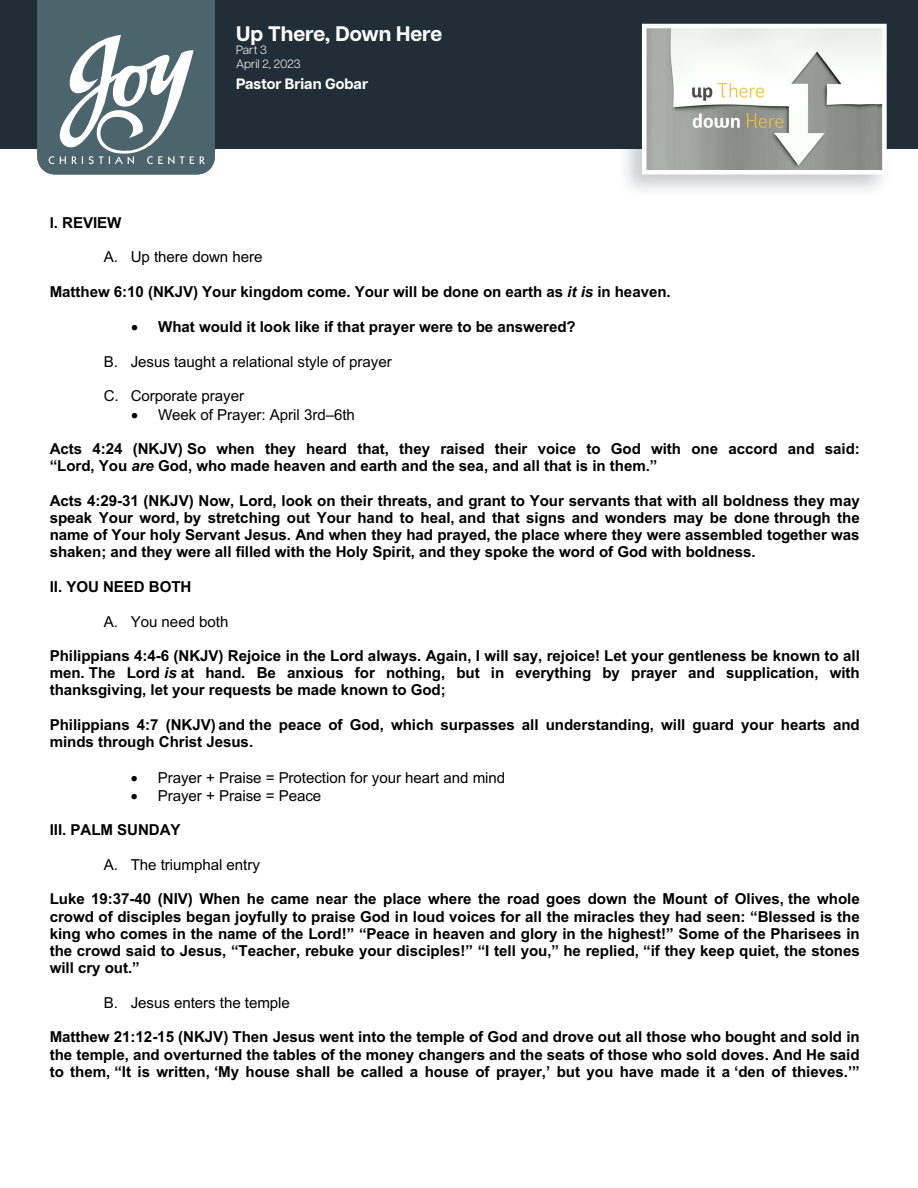
<style>
.page{position:relative;width:918px;height:1188px;background:#fff}
.page>*{position:absolute;margin:0;border:0;box-sizing:border-box;transform-origin:0 0}
.t1{font:700 21px "Articulat CF";color:#fff}
.t2{font:700 15.15px/17.2px "Arial";letter-spacing:-.005em;color:#000;text-align:justify}
.t3{font:15.15px "Arial";letter-spacing:-.005em;color:#000}
.t4{font:700 15px "Articulat CF";color:#fff}
.t5{font:300 12px/13.5px "Articulat CF";color:#fff}
.s1{font-style:italic}
</style>
<div class="page">
<div style="left:0;top:0;width:918px;height:149px;background:#212d37"></div>
<div style="left:617px;top:18px;width:276px;height:181px;background:#212d37;opacity:.25"></div>
<svg style="left:640px;top:22px;width:249px;height:155px;background:#c5c8c5"></svg>
<svg style="left:37px;top:0;width:178px;height:174px;background:#6c7f85"></svg>
<h1 class="t1" style="left:236px;top:18px;width:208px">Up There, Down Here</h1>
<p class="t5" style="left:236px;top:42px;width:66px">Part 3<br>April 2, 2023</p>
<p class="t4" style="left:236px;top:72px;width:133px">Pastor Brian Gobar</p>
<p class="t2" style="left:50px;top:214px;width:73px">I. REVIEW</p>
<p class="t3" style="left:104px;top:246px;width:160px">A. Up there down here</p>
<p class="t2" style="left:50px;top:283px;width:622px">Matthew 6:10 (NKJV) Your kingdom come. Your will be done on earth as <span class="s1">it is</span> in heaven.</p>
<p class="t2" style="left:131px;top:318px;width:446px">• What would it look like if that prayer were to be answered?</p>
<p class="t3" style="left:104px;top:351px;width:290px">B. Jesus taught a relational style of prayer</p>
<p class="t3" style="left:104px;top:385px;width:142px">C. Corporate prayer</p>
<p class="t3" style="left:131px;top:404px;width:225px">• Week of Prayer: April 3rd–6th</p>
<p class="t2" style="left:50px;top:440px;width:812px">Acts 4:24 (NKJV) So when they heard that, they raised their voice to God with one accord and said: “Lord, You <span class="s1">are</span> God, who made heaven and earth and the sea, and all that is in them.”</p>
<p class="t2" style="left:50px;top:492px;width:812px">Acts 4:29-31 (NKJV) Now, Lord, look on their threats, and grant to Your servants that with all boldness they may speak Your word, by stretching out Your hand to heal, and that signs and wonders may be done through the name of Your holy Servant Jesus. And when they had prayed, the place where they were assembled together was shaken; and they were all filled with the Holy Spirit, and they spoke the word of God with boldness.</p>
<p class="t2" style="left:50px;top:578px;width:143px">II. YOU NEED BOTH</p>
<p class="t3" style="left:104px;top:611px;width:126px">A. You need both</p>
<p class="t2" style="left:50px;top:647px;width:812px">Philippians 4:4-6 (NKJV) Rejoice in the Lord always. Again, I will say, rejoice! Let your gentleness be known to all men. The Lord <span class="s1">is</span> at hand. Be anxious for nothing, but in everything by prayer and supplication, with thanksgiving, let your requests be made known to God;</p>
<p class="t2" style="left:50px;top:716px;width:812px">Philippians 4:7 (NKJV) and the peace of God, which surpasses all understanding, will guard your hearts and minds through Christ Jesus.</p>
<p class="t3" style="left:131px;top:767px;width:376px">• Prayer + Praise = Protection for your heart and mind</p>
<p class="t3" style="left:131px;top:785px;width:192px">• Prayer + Praise = Peace</p>
<p class="t2" style="left:50px;top:822px;width:132px">III. PALM SUNDAY</p>
<p class="t3" style="left:104px;top:854px;width:158px">A. The triumphal entry</p>
<p class="t2" style="left:50px;top:891px;width:812px">Luke 19:37-40 (NIV) When he came near the place where the road goes down the Mount of Olives, the whole crowd of disciples began joyfully to praise God in loud voices for all the miracles they had seen: “Blessed is the king who comes in the name of the Lord!” “Peace in heaven and glory in the highest!” Some of the Pharisees in the crowd said to Jesus, “Teacher, rebuke your disciples!” “I tell you,” he replied, “if they keep quiet, the stones will cry out.”</p>
<p class="t3" style="left:104px;top:992px;width:188px">B. Jesus enters the temple</p>
<p class="t2" style="left:50px;top:1029px;width:812px">Matthew 21:12-15 (NKJV) Then Jesus went into the temple of God and drove out all those who bought and sold in the temple, and overturned the tables of the money changers and the seats of those who sold doves. And He said to them, “It is written, ‘My house shall be called a house of prayer,’ but you have made it a ‘den of thieves.’”</p>
</div>
